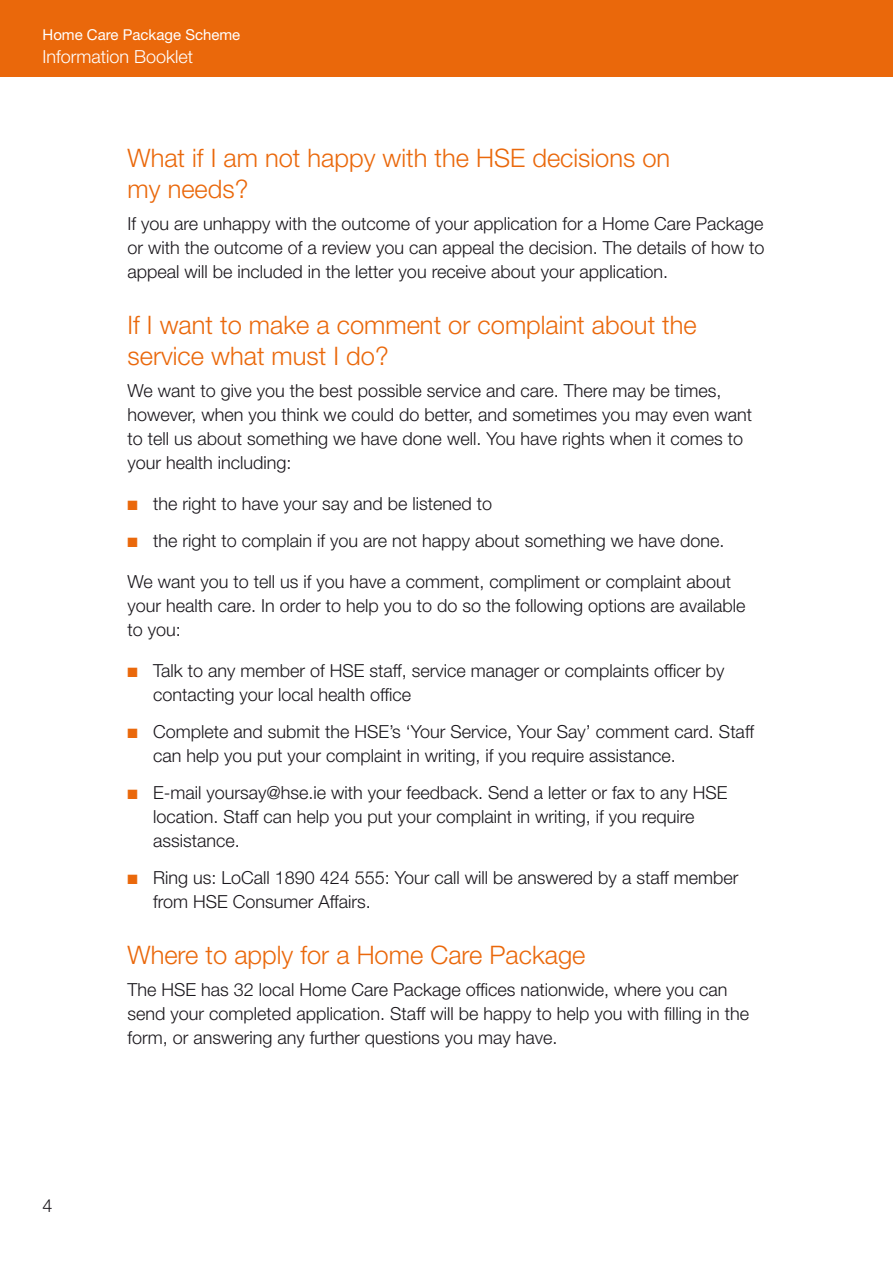
<style>
.page{position:relative;width:893px;height:1263px;background:#fff}
.page>*{position:absolute;margin:0;border:0;box-sizing:border-box;transform-origin:0 0}
.Chapter_Headings{font:300 25.5px/30.6px "Helvetica Neue LT Std";color:#ea680b}
.body_copy{font:300 18px/24px "Helvetica Neue LT Std";color:#1a171c}
.body_copy_indent{font:300 18px/24px "Helvetica Neue LT Std";color:#1a171c}
.body_copy_indent_-_l{font:300 18px/24px "Helvetica Neue LT Std";color:#1a171c}
.t1{font:300 18px "Helvetica Neue LT Std";color:#fff}
.t2{font:15px "Helvetica Neue LT Std";color:#fff}
.s1{color:#ea680b}
</style>
<div class="page">
<div style="left:0;top:0;width:893px;height:77px;background:#ea680b"></div>
<p class="t2" style="left:43px;top:26px;width:199px">Home Care Package Scheme</p>
<p class="t1" style="left:43px;top:46px;width:152px">Information Booklet</p>
<p class="body_copy" style="left:43px;top:1193px;width:12px">4</p>
<p class="Chapter_Headings" style="left:128px;top:142px;width:544px">What if I am not happy with the HSE decisions on my needs?</p>
<p class="body_copy" style="left:128px;top:211px;width:638px;text-align:justify">If you are unhappy with the outcome of your application for a Home Care Package or with the outcome of a review you can appeal the decision. The details of how to appeal will be included in the letter you receive about your application.</p>
<p class="Chapter_Headings" style="left:128px;top:309px;width:571px">If I want to make a comment or complaint about the service what must I do?</p>
<p class="body_copy" style="left:128px;top:379px;width:626px">We want to give you the best possible service and care. There may be times, however, when you think we could do better, and sometimes you may even want to tell us about something we have done well. You have rights when it comes to your health including:</p>
<p class="body_copy_indent" style="left:128px;top:492px;width:366px"><span class="s1">■</span> the right to have your say and be listened to</p>
<p class="body_copy_indent_-_l" style="left:128px;top:528px;width:599px"><span class="s1">■</span> the right to complain if you are not happy about something we have done.</p>
<p class="body_copy" style="left:128px;top:569px;width:619px">We want you to tell us if you have a comment, compliment or complaint about your health care. In order to help you to do so the following options are available to you:</p>
<p class="body_copy_indent" style="left:153px;top:658px;width:573px;text-indent:-26px"><span class="s1">■</span> Talk to any member of HSE staff, service manager or complaints officer by contacting your local health office</p>
<p class="body_copy_indent" style="left:153px;top:719px;width:602px;text-indent:-26px"><span class="s1">■</span> Complete and submit the HSE’s ‘Your Service, Your Say’ comment card. Staff can help you put your complaint in writing, if you require assistance.</p>
<p class="body_copy_indent" style="left:153px;top:780px;width:576px;text-indent:-26px"><span class="s1">■</span> E-mail yoursay@hse.ie with your feedback. Send a letter or fax to any HSE location. Staff can help you put your complaint in writing, if you require assistance.</p>
<p class="body_copy_indent_-_l" style="left:153px;top:865px;width:587px;text-indent:-26px"><span class="s1">■</span> Ring us: LoCall 1890 424 555: Your call will be answered by a staff member from HSE Consumer Affairs.</p>
<p class="Chapter_Headings" style="left:128px;top:939px;width:459px">Where to apply for a Home Care Package</p>
<p class="body_copy" style="left:128px;top:977px;width:623px">The HSE has 32 local Home Care Package offices nationwide, where you can send your completed application. Staff will be happy to help you with filling in the form, or answering any further questions you may have.</p>
</div>
